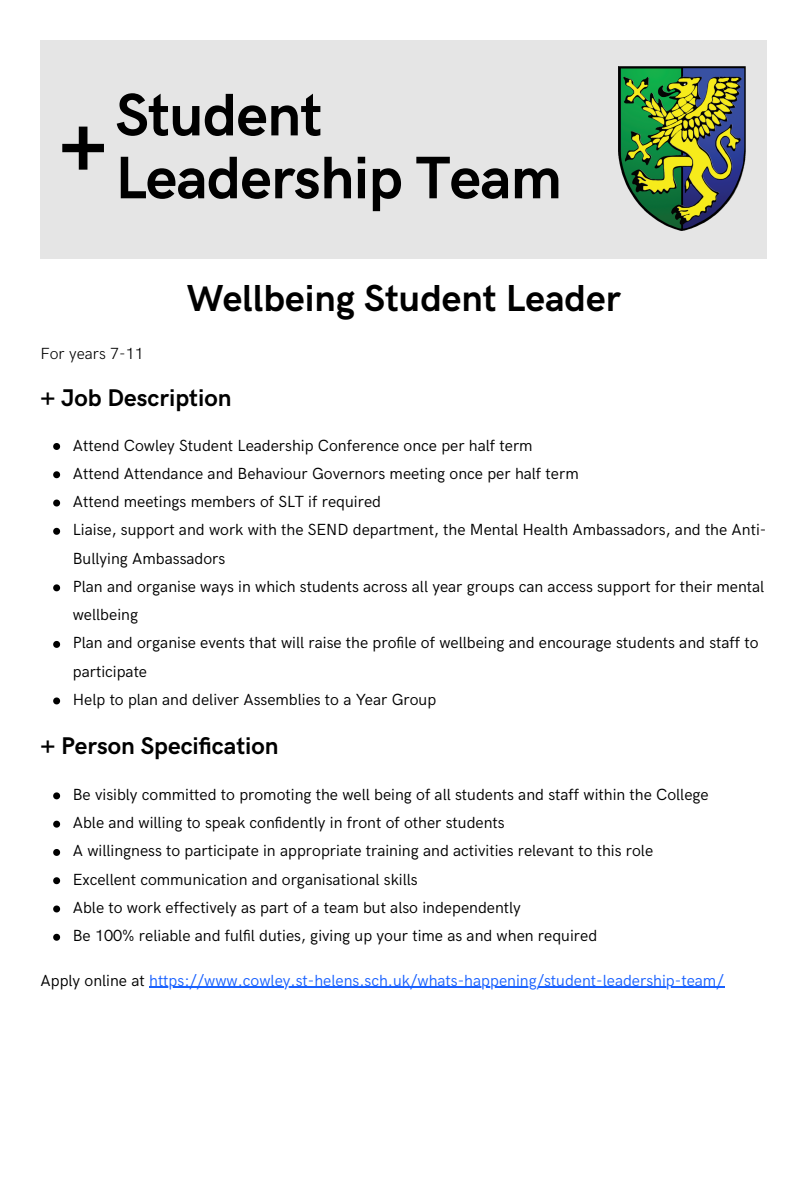
<style>
.page{position:relative;width:810px;height:1181px;background:#fff}
.page>*{position:absolute;margin:0;border:0;box-sizing:border-box;transform-origin:0 0}
.t1{font:700 60.15px/62.8px "HK Grotesk";letter-spacing:-.01em;color:#000}
.t2{font:700 37.65px "HK Grotesk";color:#000}
.t3{font:700 24.15px "HK Grotesk";color:#000}
.t4{font:16.2px/28.2px "HK Grotesk";color:#000}
.t5{font:16.2px "HK Grotesk";color:#1a62ff}
.t6{font:300 16.2px "HK Grotesk";color:#000}
.s1{color:#000}
</style>
<div class="page">
<hr style="left:149px;top:986px;width:575px;height:1px;background:#1a62ff">
<div style="left:41px;top:40px;width:726px;height:219px;background:#e5e5e5"></div>
<svg style="left:62px;top:127px;width:42px;height:43px"></svg>
<img style="left:618px;top:66px;width:127px;height:164px">
<svg style="left:53px;top:443px;width:7px;height:7px"></svg>
<svg style="left:53px;top:471px;width:7px;height:7px"></svg>
<svg style="left:53px;top:499px;width:7px;height:7px"></svg>
<svg style="left:53px;top:528px;width:7px;height:7px"></svg>
<svg style="left:53px;top:584px;width:7px;height:7px"></svg>
<svg style="left:53px;top:641px;width:7px;height:7px"></svg>
<svg style="left:53px;top:697px;width:7px;height:7px"></svg>
<svg style="left:53px;top:792px;width:7px;height:7px"></svg>
<svg style="left:53px;top:820px;width:7px;height:7px"></svg>
<svg style="left:53px;top:849px;width:7px;height:7px"></svg>
<svg style="left:53px;top:877px;width:7px;height:7px"></svg>
<svg style="left:53px;top:905px;width:7px;height:7px"></svg>
<svg style="left:53px;top:933px;width:7px;height:7px"></svg>
<p class="t1" style="left:115px;top:86px;width:448px">Student<br>Leadership Team</p>
<h1 class="t2" style="left:187px;top:277px;width:435px">Wellbeing Student Leader</h1>
<p class="t6" style="left:41px;top:344px;width:105px">For years 7-11</p>
<h2 class="t3" style="left:41px;top:384px;width:193px">+ Job Description</h2>
<p class="t4" style="left:73px;top:431px;width:461px">Attend Cowley Student Leadership Conference once per half term</p>
<p class="t4" style="left:73px;top:460px;width:507px">Attend Attendance and Behaviour Governors meeting once per half term</p>
<p class="t4" style="left:73px;top:488px;width:310px">Attend meetings members of SLT if required</p>
<p class="t4" style="left:73px;top:516px;width:695px">Liaise, support and work with the SEND department, the Mental Health Ambassadors, and the Anti-<br>Bullying Ambassadors</p>
<p class="t4" style="left:73px;top:573px;width:693px">Plan and organise ways in which students across all year groups can access support for their mental wellbeing</p>
<p class="t4" style="left:73px;top:629px;width:687px">Plan and organise events that will raise the profi le of wellbeing and encourage students and staff to participate</p>
<p class="t4" style="left:73px;top:686px;width:365px">Help to plan and deliver Assemblies to a Year Group</p>
<h2 class="t3" style="left:41px;top:732px;width:240px">+ Person Specification</h2>
<p class="t4" style="left:73px;top:781px;width:637px">Be visibly committed to promoting the well being of all students and staff within the College</p>
<p class="t4" style="left:73px;top:809px;width:433px">Able and willing to speak confidently in front of other students</p>
<p class="t4" style="left:73px;top:837px;width:582px">A willingness to participate in appropriate training and activities relevant to this role</p>
<p class="t4" style="left:73px;top:865px;width:346px">Excellent communication and organisational skills</p>
<p class="t4" style="left:73px;top:894px;width:450px">Able to work effectively as part of a team but also independently</p>
<p class="t4" style="left:73px;top:922px;width:526px">Be 100% reliable and fulfi l duties, giving up your time as and when required</p>
<p class="t5" style="left:41px;top:971px;width:685px"><span class="s1">Apply online at</span> https://www.cowley.st-helens.sch.uk/whats-happening/student-leadership-team/</p>
</div>
